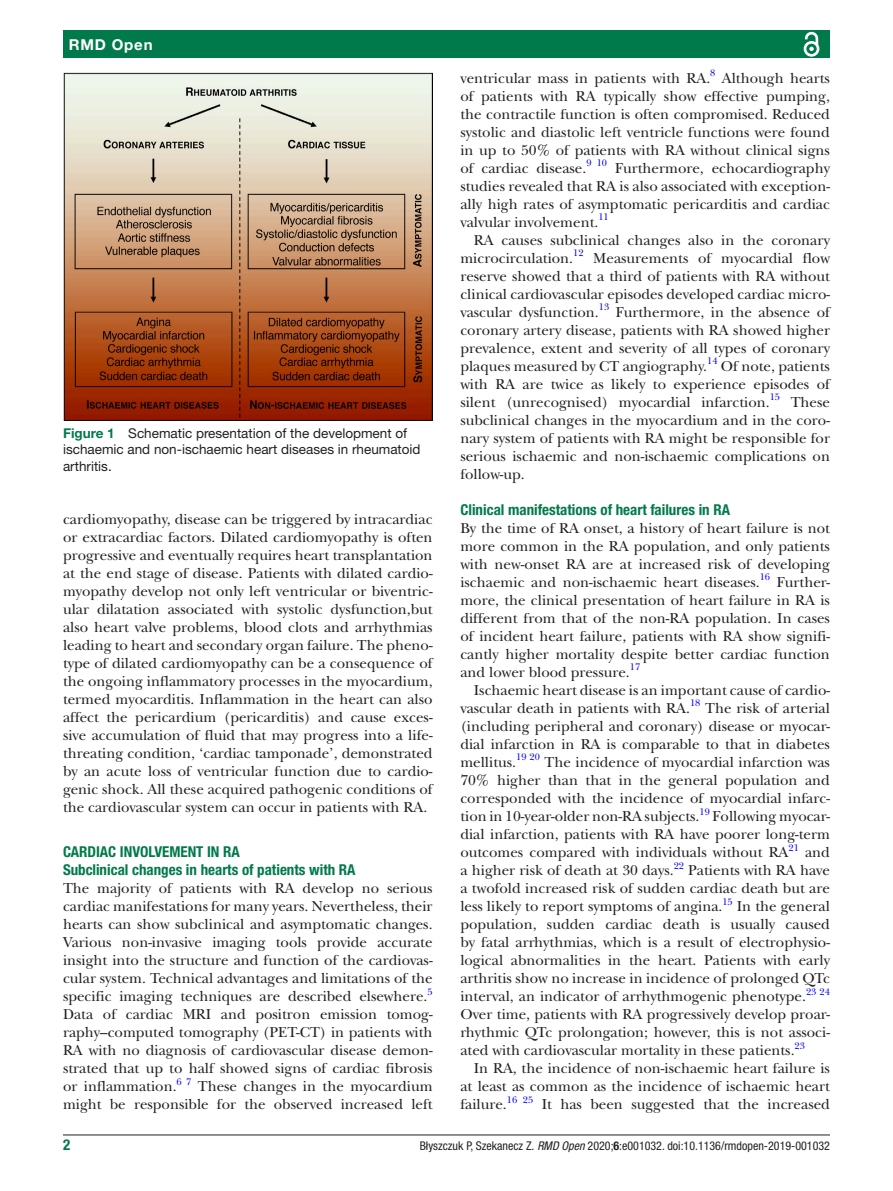
<style>
.page{position:relative;width:893px;height:1191px;background:#fff}
.page>*{position:absolute;margin:0;border:0;box-sizing:border-box;transform-origin:0 0}
.t1{font:15px/18px "New Baskerville";color:#231f20;text-align:justify}
.t2{font:700 condensed 15px/18px "Helvetica Neue LT Std";color:#007a4b}
.t3{font:700 15px "Helvetica Neue LT Std";letter-spacing:.055em;color:#fff}
.t4{font:13.5px/16.2px "Helvetica Neue LT Std";color:#231f20}
.t5{font:condensed 12px "Helvetica Neue LT Std";color:#231f20}
.t6{font:9.9px "New Baskerville";color:#00f}
.s1{font-weight:700;color:#007a4b}
.s2{font-style:italic}
.s3{font-weight:700}
</style>
<div class="page">
<hr style="left:63px;top:1134px;width:767px;height:1px;background:#231f20">
<div style="left:63px;top:31px;width:767px;height:27px;background:#007a4b"></div>
<svg style="left:803px;top:31px;width:17px;height:26px"></svg>
<img style="left:63px;top:73px;width:370px;height:347px">
<p class="t3" style="left:69px;top:35px;width:85px">RMD Open</p>
<p class="t4" style="left:63px;top:425px;width:359px"><span class="s1">Figure 1</span> Schematic presentation of the development of ischaemic and non-ischaemic heart diseases in rheumatoid arthritis.</p>
<p class="t1" style="left:63px;top:510px;width:371px">cardiomyopathy, disease can be triggered by intracardiac or extracardiac factors. Dilated cardiomyopathy is often progressive and eventually requires heart transplantation at the end stage of disease. Patients with dilated cardio&shy;myopathy develop not only left ventricular or biventric&shy;ular dilatation associated with systolic dysfunction,but also heart valve problems, blood clots and arrhythmias leading to heart and secondary organ failure. The pheno&shy;type of dilated cardiomyopathy can be a consequence of the ongoing inflammatory processes in the myocardium, termed myocarditis. Inflammation in the heart can also affect the pericardium (pericarditis) and cause exces&shy;sive accumulation of fluid that may progress into a life&shy;threating condition, ‘cardiac tamponade’, demonstrated by an acute loss of ventricular function due to cardio&shy;genic shock. All these acquired pathogenic conditions of the cardiovascular system can occur in patients with RA.</p>
<p class="t2" style="left:63px;top:842px;width:285px">Cardiac involvement in RA<br>Subclinical changes in hearts of patients with RA</p>
<p class="t1" style="left:63px;top:879px;width:371px">The majority of patients with RA develop no serious cardiac manifestations for many years. Nevertheless, their hearts can show subclinical and asymptomatic changes.<br>Various non-invasive imaging tools provide accurate insight into the structure and function of the cardiovas&shy;cular system. Technical advantages and limitations of the specific imaging techniques are described elsewhere.</p>
<p class="t6" style="left:427px;top:985px;width:7px">5</p>
<p class="t1" style="left:63px;top:1005px;width:371px">Data of cardiac MRI and positron emission tomog&shy;raphy–computed tomography (PET-CT) in patients with RA with no diagnosis of cardiovascular disease demon&shy;strated that up to half showed signs of cardiac fibrosis or inflammation.</p>
<p class="t6" style="left:177px;top:1075px;width:16px">6 7</p>
<p class="t1" style="left:63px;top:1077px;width:371px;text-align:right">These changes in the myocardium<br>might be responsible for the observed increased left</p>
<p class="t1" style="left:460px;top:69px;width:371px">ventricular mass in patients with RA.<sup>8</sup> Although hearts of patients with RA typically show effective pumping, the contractile function is often compromised. Reduced systolic and diastolic left ventricle functions were found in up to 50% of patients with RA without clinical signs of cardiac disease.</p>
<p class="t6" style="left:586px;top:157px;width:22px">9 10</p>
<p class="t1" style="left:460px;top:159px;width:371px;text-indent:155px">Furthermore, echocardiography studies revealed that RA is also associated with exception&shy;ally high rates of asymptomatic pericarditis and cardiac valvular involvement.</p>
<p class="t6" style="left:598px;top:211px;width:12px">11</p>
<p class="t1" style="left:460px;top:231px;width:371px;text-indent:14px">RA causes subclinical changes also in the coronary microcirculation.</p>
<p class="t6" style="left:573px;top:247px;width:12px">12</p>
<p class="t1" style="left:460px;top:249px;width:371px;text-indent:133px">Measurements of myocardial flow reserve showed that a third of patients with RA without clinical cardiovascular episodes developed cardiac micro&shy;vascular dysfunction.</p>
<p class="t6" style="left:599px;top:301px;width:12px">13</p>
<p class="t1" style="left:460px;top:303px;width:371px;text-indent:155px">Furthermore, in the absence of coronary artery disease, patients with RA showed higher prevalence, extent and severity of all types of coronary plaques measured by CT angiography.</p>
<p class="t6" style="left:707px;top:355px;width:12px">14</p>
<p class="t1" style="left:460px;top:357px;width:371px;text-indent:261px">Of note, patients with RA are twice as likely to experience episodes of silent (unrecognised) myocardial infarction.</p>
<p class="t6" style="left:770px;top:391px;width:12px">15</p>
<p class="t1" style="left:460px;top:393px;width:371px;text-indent:330px">These subclinical changes in the myocardium and in the coro&shy;nary system of patients with RA might be responsible for serious ischaemic and non-ischaemic complications on follow-up.</p>
<p class="t2" style="left:460px;top:500px;width:262px">Clinical manifestations of heart failures in RA</p>
<p class="t1" style="left:460px;top:519px;width:371px">By the time of RA onset, a history of heart failure is not more common in the RA population, and only patients with new-onset RA are at increased risk of developing ischaemic and non-ischaemic heart diseases.<sup>16</sup> Further&shy;more, the clinical presentation of heart failure in RA is different from that of the non-RA population. In cases of incident heart failure, patients with RA show signifi&shy;cantly higher mortality despite better cardiac function and lower blood pressure.</p>
<p class="t6" style="left:630px;top:661px;width:12px">17</p>
<p class="t1" style="left:460px;top:681px;width:371px;text-indent:14px">Ischaemic heart disease is an important cause of cardio&shy;vascular death in patients with RA.</p>
<p class="t6" style="left:690px;top:697px;width:12px">18</p>
<p class="t1" style="left:460px;top:699px;width:371px;text-indent:245px">The risk of arterial (including peripheral and coronary) disease or myocar&shy;dial infarction in RA is comparable to that in diabetes mellitus.</p>
<p class="t6" style="left:516px;top:751px;width:25px">19 20</p>
<p class="t1" style="left:460px;top:753px;width:371px;text-indent:84px">The incidence of myocardial infarction was 70% higher than that in the general population and corresponded with the incidence of myocardial infarc&shy;tion in 10-year-older non-RA subjects.<sup>19</sup> Following myocar&shy;dial infarction, patients with RA have poorer long-term outcomes compared with individuals without RA</p>
<p class="t6" style="left:788px;top:841px;width:12px">21</p>
<p class="t1" style="left:805px;top:843px;width:26px">and</p>
<p class="t1" style="left:460px;top:861px;width:215px">a higher risk of death at 30 days.</p>
<p class="t6" style="left:674px;top:859px;width:12px">22</p>
<p class="t1" style="left:460px;top:861px;width:371px;text-indent:228px">Patients with RA have a twofold increased risk of sudden cardiac death but are less likely to report symptoms of angina.</p>
<p class="t6" style="left:722px;top:895px;width:12px">15</p>
<p class="t1" style="left:460px;top:897px;width:371px;text-indent:277px">In the general population, sudden cardiac death is usually caused by fatal arrhythmias, which is a result of electrophysio&shy;logical abnormalities in the heart. Patients with early arthritis show no increase in incidence of prolonged QTc interval, an indicator of arrhythmogenic phenotype.</p>
<p class="t6" style="left:806px;top:985px;width:25px">23 24</p>
<p class="t1" style="left:460px;top:1005px;width:371px">Over time, patients with RA progressively develop proar&shy;rhythmic QTc prolongation; however, this is not associ&shy;ated with cardiovascular mortality in these patients.</p>
<p class="t6" style="left:795px;top:1039px;width:12px">23</p>
<p class="t1" style="left:460px;top:1059px;width:371px;text-indent:14px">In RA, the incidence of non-ischaemic heart failure is at least as common as the incidence of ischaemic heart failure.</p>
<p class="t6" style="left:507px;top:1093px;width:28px">16 25</p>
<p class="t1" style="left:542px;top:1095px;width:290px">It has been suggested that the increased</p>
<p class="t2" style="left:63px;top:1135px;width:9px">2</p>
<p class="t5" style="left:420px;top:1138px;width:412px">Błyszczuk P, Szekanecz Z. <span class="s2">RMD Open</span> 2020;<span class="s3">6</span>:e001032. doi:10.1136/rmdopen-2019-001032</p>
</div>
